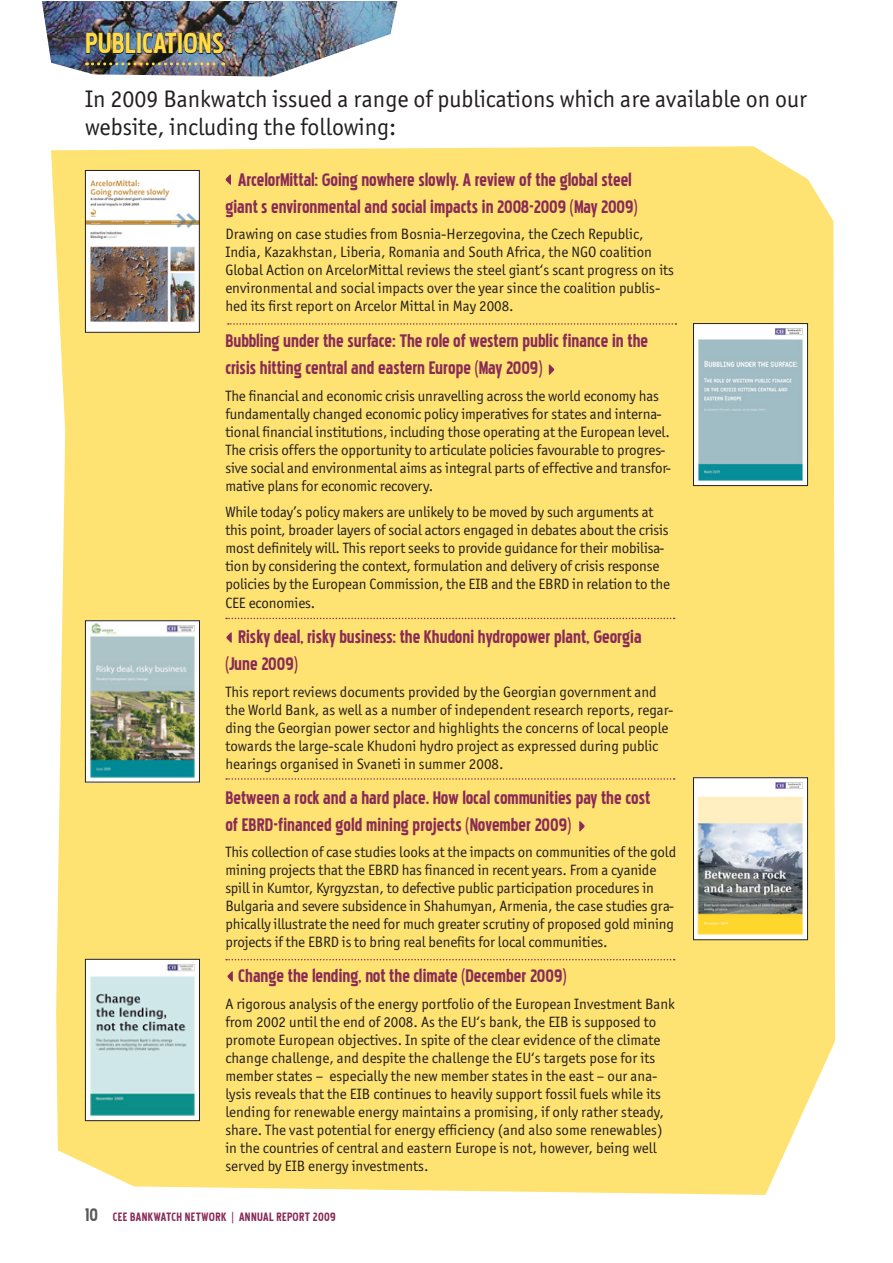
<style>
.page{position:relative;width:893px;height:1263px;background:#fff}
.page>*{position:absolute;margin:0;border:0;box-sizing:border-box;transform-origin:0 0}
.t1{font:36px "Pakenham";color:#ffdc46}
.t2{font:24px/28.8px "Officina Sans Itc TOT";color:#231f20}
.t3{font:22.5px/27px "Pakenham";color:#8a2a56}
.t4{font:15px/18px "Officina Sans Itc TOT";color:#231f20}
.t5{font:15px "Pakenham";letter-spacing:.02em;color:#8a2a56}
.s1{font-size:22.5px;color:#57585a}
</style>
<div class="page">
<div style="left:51px;top:146px;width:784px;height:1049px;background:#ffe372"></div>
<img style="left:42px;top:1px;width:356px;height:76px">
<svg style="left:87px;top:62px;width:137px;height:3px"></svg>
<svg style="left:85px;top:32px;width:51px;height:22px"></svg>
<div style="left:137px;top:33px;width:4px;height:21px;border:1px solid #231f20"></div>
<svg style="left:142px;top:32px;width:35px;height:22px"></svg>
<div style="left:178px;top:33px;width:4px;height:21px;border:1px solid #231f20"></div>
<svg style="left:183px;top:32px;width:40px;height:22px"></svg>
<img style="left:87px;top:172px;width:111px;height:159px">
<div style="left:85px;top:170px;width:115px;height:163px;border:1px solid #231f20"></div>
<img style="left:695px;top:779px;width:111px;height:159px">
<div style="left:693px;top:777px;width:115px;height:163px;border:1px solid #231f20"></div>
<img style="left:695px;top:325px;width:111px;height:159px">
<div style="left:693px;top:323px;width:115px;height:163px;border:1px solid #231f20"></div>
<img style="left:87px;top:961px;width:111px;height:158px">
<div style="left:85px;top:959px;width:115px;height:162px;border:1px solid #231f20"></div>
<img style="left:87px;top:622px;width:111px;height:158px">
<div style="left:85px;top:620px;width:115px;height:162px;border:1px solid #231f20"></div>
<svg style="left:228px;top:323px;width:448px;height:2px"></svg>
<svg style="left:226px;top:618px;width:449px;height:1px"></svg>
<svg style="left:226px;top:778px;width:449px;height:2px"></svg>
<svg style="left:226px;top:959px;width:449px;height:1px"></svg>
<svg style="left:225px;top:174px;width:6px;height:12px"></svg>
<svg style="left:549px;top:364px;width:6px;height:12px"></svg>
<svg style="left:226px;top:631px;width:6px;height:12px"></svg>
<svg style="left:579px;top:820px;width:6px;height:12px"></svg>
<svg style="left:227px;top:970px;width:6px;height:12px"></svg>
<h1 class="t1" style="left:85px;top:27px;width:141px">PUBLICATIONS</h1>
<h2 class="t2" style="left:85px;top:84px;width:723px">In 2009 Bankwatch issued a range of publications which are available on our website, including the following:</h2>
<h3 class="t3" style="left:225px;top:166px;width:414px;text-align:center">ArcelorMittal: Going nowhere slowly. A review of the global steel giant‘s environmental and social impacts in 2008-2009 (May 2009)</h3>
<p class="t4" style="left:225px;top:225px;width:450px">Drawing on case studies from Bosnia-Herzegovina, the Czech Republic, India, Kazakhstan, Liberia, Romania and South Africa, the NGO coalition Global Action on ArcelorMittal reviews the steel giant‘s scant progress on its environmental and social impacts over the year since the coalition publis&shy;hed its first report on Arcelor Mittal in May 2008.</p>
<h3 class="t3" style="left:225px;top:328px;width:424px">Bubbling under the surface: The role of western public finance in the crisis hitting central and eastern Europe (May 2009)</h3>
<p class="t4" style="left:225px;top:387px;width:447px">The financial and economic crisis unravelling across the world economy has fundamentally changed economic policy imperatives for states and interna&shy;tional financial institutions, including those operating at the European level.<br>The crisis offers the opportunity to articulate policies favourable to progres&shy;sive social and environmental aims as integral parts of effective and transfor&shy;mative plans for economic recovery.</p>
<p class="t4" style="left:225px;top:503px;width:446px">While today’s policy makers are unlikely to be moved by such arguments at this point, broader layers of social actors engaged in debates about the crisis most definitely will. This report seeks to provide guidance for their mobilisa&shy;tion by considering the context, formulation and delivery of crisis response policies by the European Commission, the EIB and the EBRD in relation to the CEE economies.</p>
<h3 class="t3" style="left:225px;top:623px;width:418px;text-indent:13px">Risky deal, risky business: the Khudoni hydropower plant, Georgia (June 2009)</h3>
<p class="t4" style="left:225px;top:682px;width:450px">This report reviews documents provided by the Georgian government and the World Bank, as well as a number of independent research reports, regar&shy;ding the Georgian power sector and highlights the concerns of local people towards the large-scale Khudoni hydro project as expressed during public hearings organised in Svaneti in summer 2008.</p>
<h3 class="t3" style="left:225px;top:784px;width:427px">Between a rock and a hard place. How local communities pay the cost of EBRD-financed gold mining projects (November 2009)</h3>
<p class="t4" style="left:225px;top:843px;width:452px">This collection of case studies looks at the impacts on communities of the gold mining projects that the EBRD has financed in recent years. From a cyanide spill in Kumtor, Kyrgyzstan, to defective public participation procedures in Bulgaria and severe subsidence in Shahumyan, Armenia, the case studies gra&shy;phically illustrate the need for much greater scrutiny of proposed gold mining projects if the EBRD is to bring real benefits for local communities.</p>
<h3 class="t3" style="left:238px;top:962px;width:330px">Change the lending, not the climate (December 2009)</h3>
<p class="t4" style="left:225px;top:995px;width:451px">A rigorous analysis of the energy portfolio of the European Investment Bank from 2002 until the end of 2008. As the EU‘s bank, the EIB is supposed to promote European objectives. In spite of the clear evidence of the climate change challenge, and despite the challenge the EU‘s targets pose for its member states – especially the new member states in the east – our ana&shy;lysis reveals that the EIB continues to heavily support fossil fuels while its lending for renewable energy maintains a promising, if only rather steady, share. The vast potential for energy efficiency (and also some renewables) in the countries of central and eastern Europe is not, however, being well served by EIB energy investments.</p>
<p class="t5" style="left:85px;top:1210px;width:252px"><span class="s1">10</span> CEE BANKWATCH NETWORK | ANNUAL REPORT 2009</p>
</div>
